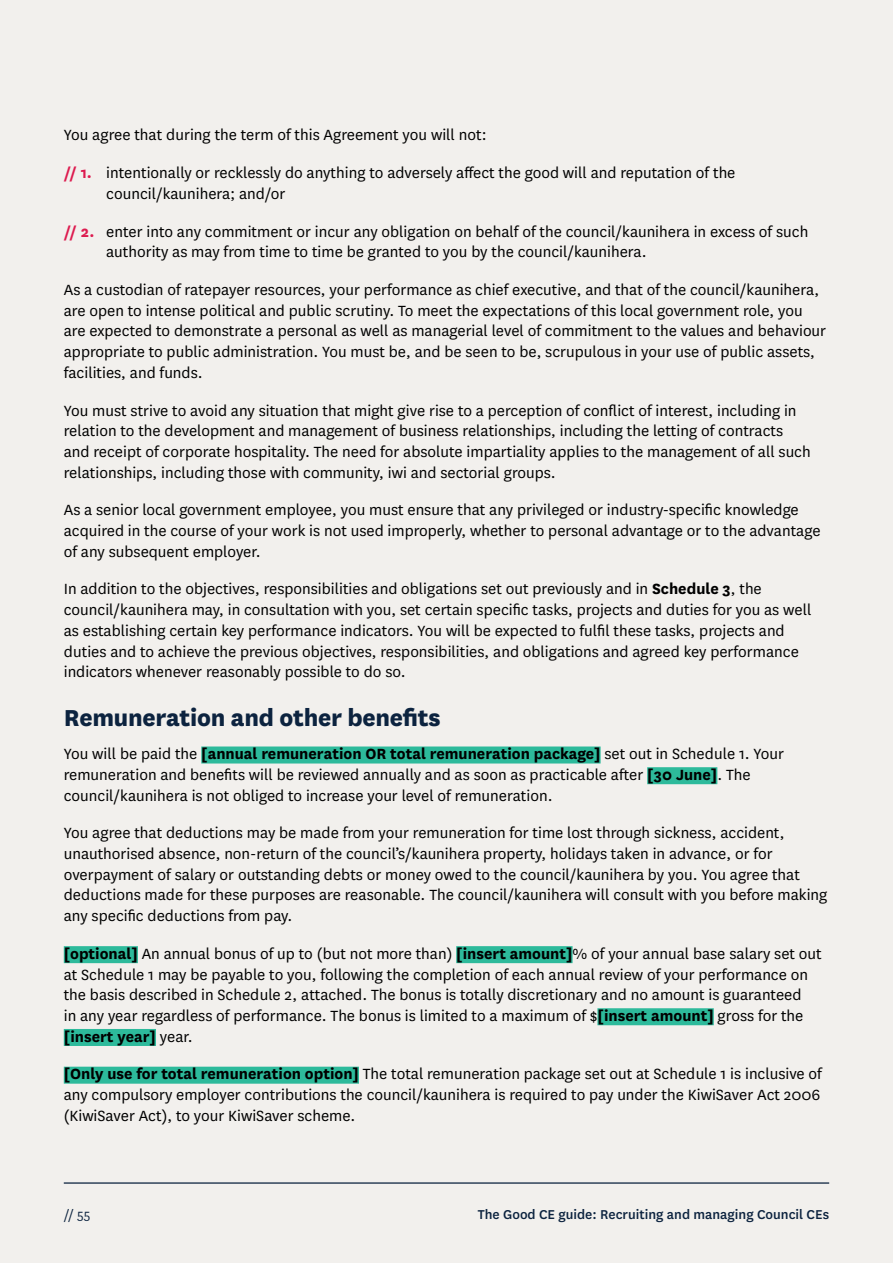
<style>
.page{position:relative;width:893px;height:1263px;background:#f2f0ed}
.page>*{position:absolute;margin:0;border:0;box-sizing:border-box;transform-origin:0 0}
.t1{font:800 27px "National";letter-spacing:-.01em;color:#0c233f}
.t2{font:17.25px/20.7px "National";color:#000}
.t3{font:500 15px "National";color:#0c233f}
.t4{font:15px "National";color:#0c233f}
.s1{font-weight:700;color:#dd1b4f}
.s2{font-weight:700}
</style>
<div class="page">
<div style="left:201px;top:746px;width:400px;height:17px;background:#2dba9b"></div>
<div style="left:647px;top:767px;width:70px;height:17px;background:#2dba9b"></div>
<div style="left:64px;top:946px;width:74px;height:17px;background:#2dba9b"></div>
<div style="left:456px;top:946px;width:117px;height:17px;background:#2dba9b"></div>
<div style="left:597px;top:1008px;width:117px;height:17px;background:#2dba9b"></div>
<div style="left:64px;top:1029px;width:92px;height:17px;background:#2dba9b"></div>
<div style="left:64px;top:1067px;width:295px;height:17px;background:#2dba9b"></div>
<hr style="left:64px;top:1182px;width:765px;height:2px;background:#0c233f">
<p class="t2" style="left:64px;top:116px;width:673px;line-height:37.7px">You agree that during the term of this Agreement you will not:<br><span class="s1">// 1.</span> intentionally or recklessly do anything to adversely affect the good will and reputation of the</p>
<p class="t2" style="left:64px;top:174px;width:746px;line-height:37.7px;text-indent:43px">council/kaunihera; and/or<br><span class="s1">// 2.</span> enter into any commitment or incur any obligation on behalf of the council/kaunihera in excess of such</p>
<p class="t2" style="left:64px;top:232px;width:757px;line-height:37.7px;text-indent:43px">authority as may from time to time be granted to you by the council/kaunihera.<br>As a custodian of ratepayer resources, your performance as chief executive, and that of the council/kaunihera,</p>
<p class="t2" style="left:64px;top:299px;width:764px">are open to intense political and public scrutiny. To meet the expectations of this local government role, you are expected to demonstrate a personal as well as managerial level of commitment to the values and behaviour appropriate to public administration. You must be, and be seen to be, scrupulous in your use of public assets, facilities, and funds.</p>
<p class="t2" style="left:64px;top:399px;width:748px">You must strive to avoid any situation that might give rise to a perception of conflict of interest, including in relation to the development and management of business relationships, including the letting of contracts and receipt of corporate hospitality. The need for absolute impartiality applies to the management of all such relationships, including those with community, iwi and sectorial groups.</p>
<p class="t2" style="left:64px;top:499px;width:758px">As a senior local government employee, you must ensure that any privileged or industry-specific knowledge acquired in the course of your work is not used improperly, whether to personal advantage or to the advantage of any subsequent employer.</p>
<p class="t2" style="left:64px;top:578px;width:749px">In addition to the objectives, responsibilities and obligations set out previously and in <span class="s2">Schedule 3</span>, the council/kaunihera may, in consultation with you, set certain specific tasks, projects and duties for you as well as establishing certain key performance indicators. You will be expected to fulfil these tasks, projects and duties and to achieve the previous objectives, responsibilities, and obligations and agreed key performance indicators whenever reasonably possible to do so.</p>
<h1 class="t1" style="left:64px;top:698px;width:378px">Remuneration and other benefits</h1>
<p class="t2" style="left:64px;top:743px;width:722px">You will be paid the <span class="s2">[annual remuneration OR total remuneration package]</span> set out in Schedule 1. Your remuneration and benefits will be reviewed annually and as soon as practicable after <span class="s2">[30 June]</span>. The council/kaunihera is not obliged to increase your level of remuneration.</p>
<p class="t2" style="left:64px;top:822px;width:765px">You agree that deductions may be made from your remuneration for time lost through sickness, accident, unauthorised absence, non-return of the council’s/kaunihera property, holidays taken in advance, or for overpayment of salary or outstanding debts or money owed to the council/kaunihera by you. You agree that deductions made for these purposes are reasonable. The council/kaunihera will consult with you before making any specific deductions from pay.</p>
<p class="t2" style="left:64px;top:942px;width:759px"><span class="s2">[optional]</span> An annual bonus of up to (but not more than) <span class="s2">[insert amount]</span>% of your annual base salary set out at Schedule 1 may be payable to you, following the completion of each annual review of your performance on the basis described in Schedule 2, attached. The bonus is totally discretionary and no amount is guaranteed<br>in any year regardless of performance. The bonus is limited to a maximum of $<span class="s2">[insert amount]</span> gross for the <span class="s2">[insert year]</span> year.</p>
<p class="t2" style="left:64px;top:1063px;width:760px;text-align:justify"><span class="s2">[Only use for total remuneration option]</span> The total remuneration package set out at Schedule 1 is inclusive of any compulsory employer contributions the council/kaunihera is required to pay under the KiwiSaver Act 2006 (KiwiSaver Act), to your KiwiSaver scheme.</p>
<p class="t4" style="left:64px;top:1204px;width:28px">// 55</p>
<p class="t3" style="left:478px;top:1204px;width:353px">The Good CE guide: Recruiting and managing Council CEs</p>
</div>
